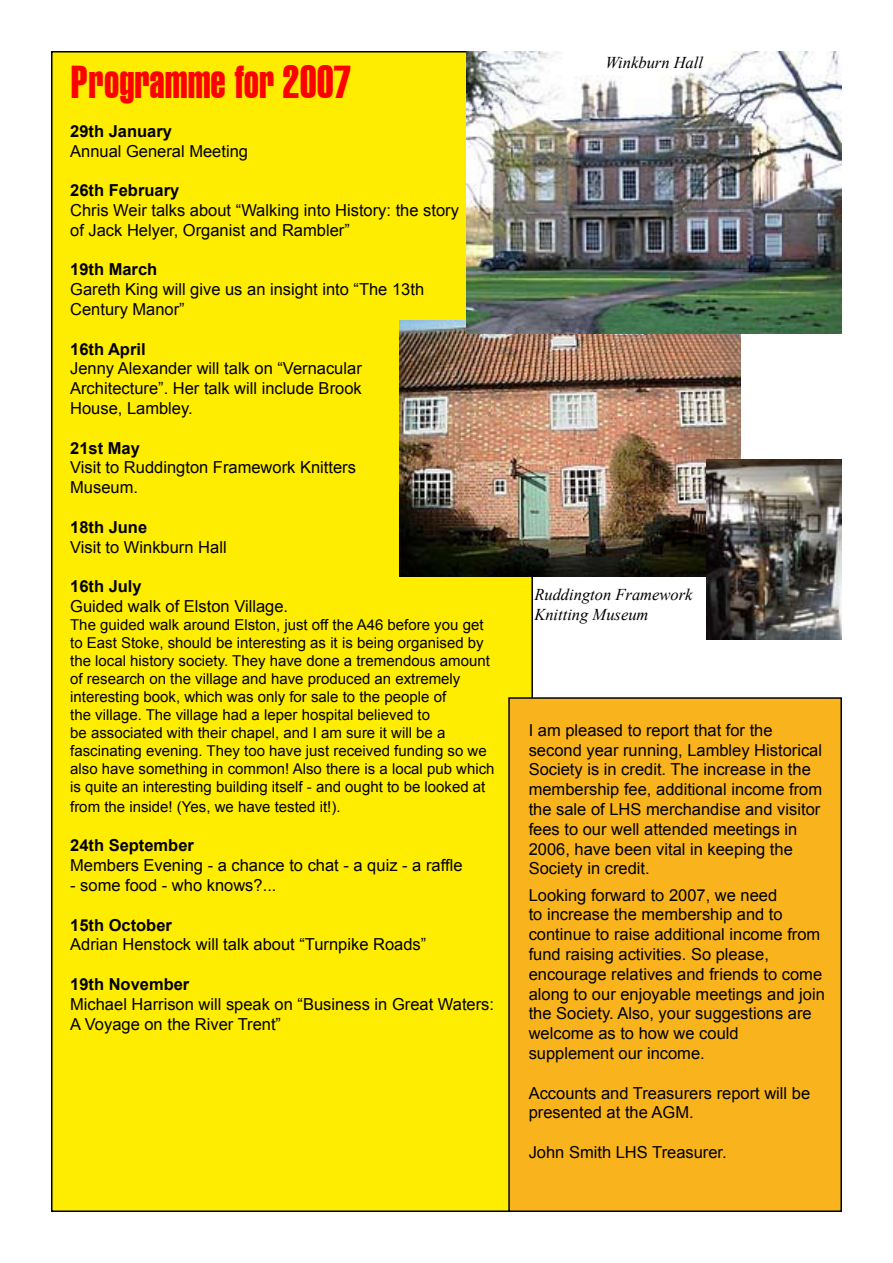
<style>
.page{position:relative;width:893px;height:1263px;background:#fff}
.page>*{position:absolute;margin:0;border:0;box-sizing:border-box;transform-origin:0 0}
.t1{font:45px "Swiss 911 BT Extra Compressed";color:#f00}
.t2{font:16.5px/19.8px "Arial";color:#000}
.t3{font:700 16.5px "Arial";color:#000}
.t4{font:italic 16.5px/19.8px "Times New Roman";color:#000}
.t5{font:15px/18px "Arial";color:#000}
</style>
<div class="page">
<div style="left:52px;top:52px;width:480px;height:1159px;background:#ffed00"></div>
<img style="left:400px;top:320px;width:340px;height:257px">
<img style="left:707px;top:459px;width:135px;height:180px">
<div style="left:509px;top:698px;width:332px;height:513px;background:#f9b41d"></div>
<div style="left:508px;top:697px;width:334px;height:515px;border:2px solid #000"></div>
<img style="left:467px;top:51px;width:375px;height:282px">
<h1 class="t1" style="left:71px;top:57px;width:282px">Programme for 2007</h1>
<p class="t3" style="left:70px;top:120px;width:103px">29th January</p>
<p class="t2" style="left:70px;top:141px;width:179px">Annual General Meeting</p>
<p class="t3" style="left:70px;top:179px;width:111px">26th February</p>
<p class="t2" style="left:70px;top:200px;width:390px">Chris Weir talks about “Walking into History: the story of Jack Helyer, Organist and Rambler”</p>
<p class="t3" style="left:70px;top:259px;width:89px">19th March</p>
<p class="t2" style="left:70px;top:280px;width:355px">Gareth King will give us an insight into “The 13th<br>Century Manor”</p>
<p class="t3" style="left:70px;top:338px;width:77px">16th April</p>
<p class="t2" style="left:70px;top:359px;width:293px;text-align:justify">Jenny Alexander will talk on “Vernacular Architecture”. Her talk will include Brook House, Lambley.</p>
<p class="t3" style="left:70px;top:437px;width:71px">21st May</p>
<p class="t2" style="left:70px;top:458px;width:287px">Visit to Ruddington Framework Knitters<br>Museum.</p>
<p class="t3" style="left:70px;top:516px;width:79px">18th June</p>
<p class="t2" style="left:70px;top:537px;width:158px">Visit to Winkburn Hall</p>
<p class="t3" style="left:70px;top:575px;width:73px">16th July</p>
<p class="t2" style="left:70px;top:596px;width:219px">Guided walk of Elston Village.</p>
<p class="t5" style="left:70px;top:616px;width:426px">The guided walk around Elston, just off the A46 before you get to East Stoke, should be interesting as it is being organised by the local history society. They have done a tremendous amount of research on the village and have produced an extremely interesting book, which was only for sale to the people of<br>the village. The village had a leper hospital believed to<br>be associated with their chapel, and I am sure it will be a fascinating evening. They too have just received funding so we also have something in common! Also there is a local pub which is quite an interesting building itself - and ought to be looked at</p>
<p class="t5" style="left:70px;top:798px;width:272px">from the inside! (Yes, we have tested it!).</p>
<p class="t3" style="left:70px;top:835px;width:125px">24th September</p>
<p class="t2" style="left:70px;top:856px;width:394px">Members Evening - a chance to chat - a quiz - a raffle</p>
<p class="t2" style="left:70px;top:875px;width:208px">- some food - who knows?...</p>
<p class="t3" style="left:70px;top:914px;width:103px">15th October</p>
<p class="t2" style="left:70px;top:935px;width:358px">Adrian Henstock will talk about “Turnpike Roads”</p>
<p class="t3" style="left:70px;top:973px;width:121px">19th November</p>
<p class="t2" style="left:70px;top:994px;width:425px">Michael Harrison will speak on “Business in Great Waters:<br>A Voyage on the River Trent”</p>
<p class="t4" style="left:605px;top:52px;width:99px">Winkburn Hall</p>
<p class="t4" style="left:534px;top:584px;width:160px">Ruddington Framework<br>Knitting Museum</p>
<p class="t2" style="left:529px;top:720px;width:295px">I am pleased to report that for the second year running, Lambley Historical Society is in credit. The increase in the membership fee, additional income from the sale of LHS merchandise and visitor fees to our well attended meetings in 2006, have been vital in keeping the Society in credit.</p>
<p class="t2" style="left:529px;top:885px;width:298px">Looking forward to 2007, we need<br>to increase the membership and to continue to raise additional income from fund raising activities. So please, encourage relatives and friends to come along to our enjoyable meetings and join the Society. Also, your suggestions are welcome as to how we could supplement our income.</p>
<p class="t2" style="left:529px;top:1083px;width:283px">Accounts and Treasurers report will be presented at the AGM.</p>
<p class="t2" style="left:529px;top:1142px;width:200px">John Smith LHS Treasurer.</p>
</div>
